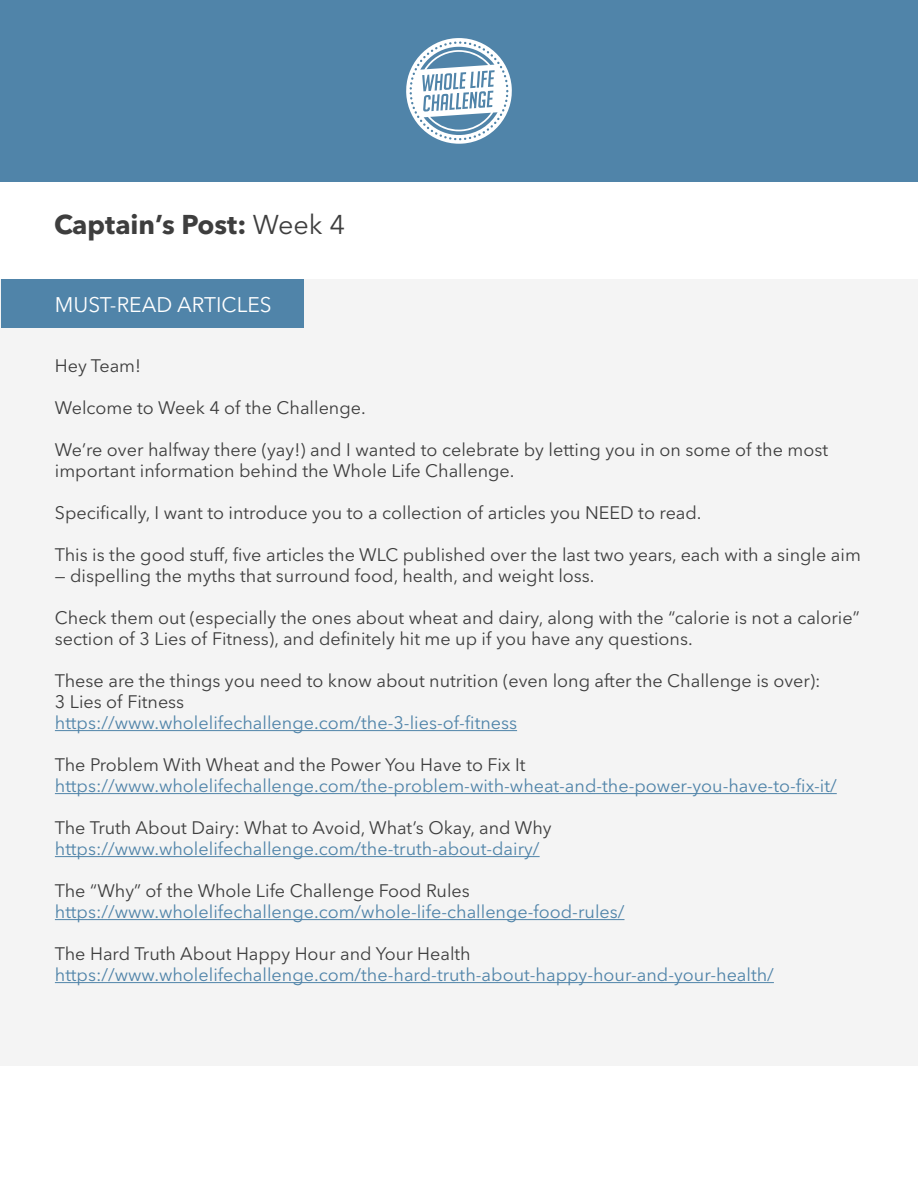
<style>
.page{position:relative;width:918px;height:1188px;background:#fff}
.page>*{position:absolute;margin:0;border:0;box-sizing:border-box;transform-origin:0 0}
.t1{font:700 27px "Avenir Next LT Pro";color:#3e3e3e}
.t2{font:21px "Avenir Next LT Pro";color:#fff}
.t3{font:18px/21px "Avenir Next LT Pro";color:#3e3e3e}
.t4{font:18px "Avenir Next LT Pro";color:#5084a9}
.s1{font-weight:400}
</style>
<div class="page">
<div style="left:0;top:0;width:918px;height:182px;background:#5084a9"></div>
<svg style="left:406px;top:38px;width:106px;height:106px"></svg>
<div style="left:1px;top:279px;width:917px;height:787px;background:#f4f4f4"></div>
<div style="left:1px;top:279px;width:302px;height:49px;background:#5084a9"></div>
<hr style="left:55px;top:730px;width:462px;height:1px;background:#5084a9">
<hr style="left:55px;top:793px;width:782px;height:1px;background:#5084a9">
<hr style="left:55px;top:856px;width:485px;height:1px;background:#5084a9">
<hr style="left:55px;top:919px;width:570px;height:1px;background:#5084a9">
<hr style="left:55px;top:982px;width:719px;height:1px;background:#5084a9">
<p class="t1" style="left:54px;top:208px;width:293px">Captain’s Post: <span class="s1">Week 4</span></p>
<p class="t2" style="left:55px;top:293px;width:218px">MUST-READ ARTICLES</p>
<p class="t3" style="left:55px;top:355px;width:88px">Hey Team!</p>
<p class="t3" style="left:55px;top:397px;width:312px">Welcome to Week 4 of the Challenge.</p>
<p class="t3" style="left:55px;top:439px;width:775px">We’re over halfway there (yay!) and I wanted to celebrate by letting you in on some of the most important information behind the Whole Life Challenge.</p>
<p class="t3" style="left:55px;top:502px;width:648px">Specifically, I want to introduce you to a collection of articles you NEED to read.</p>
<p class="t3" style="left:55px;top:544px;width:808px">This is the good stuff, five articles the WLC published over the last two years, each with a single aim</p>
<p class="t3" style="left:55px;top:565px;width:541px">— dispelling the myths that surround food, health, and weight loss.</p>
<p class="t3" style="left:55px;top:607px;width:806px">Check them out (especially the ones about wheat and dairy, along with the “calorie is not a calorie” section of 3 Lies of Fitness), and definitely hit me up if you have any questions.</p>
<p class="t3" style="left:55px;top:670px;width:767px">These are the things you need to know about nutrition (even long after the Challenge is over):</p>
<p class="t3" style="left:55px;top:691px;width:131px">3 Lies of Fitness</p>
<p class="t4" style="left:55px;top:712px;width:464px">https://www.wholelifechallenge.com/the-3-lies-of-fitness</p>
<p class="t3" style="left:55px;top:754px;width:472px">The Problem With Wheat and the Power You Have to Fix It</p>
<p class="t4" style="left:55px;top:775px;width:783px">https://www.wholelifechallenge.com/the-problem-with-wheat-and-the-power-you-have-to-fix-it/</p>
<p class="t3" style="left:55px;top:817px;width:498px">The Truth About Dairy: What to Avoid, What’s Okay, and Why</p>
<p class="t4" style="left:55px;top:838px;width:486px">https://www.wholelifechallenge.com/the-truth-about-dairy/</p>
<p class="t3" style="left:55px;top:880px;width:417px">The “Why” of the Whole Life Challenge Food Rules</p>
<p class="t4" style="left:55px;top:901px;width:571px">https://www.wholelifechallenge.com/whole-life-challenge-food-rules/</p>
<p class="t3" style="left:55px;top:943px;width:417px">The Hard Truth About Happy Hour and Your Health</p>
<p class="t4" style="left:55px;top:964px;width:721px">https://www.wholelifechallenge.com/the-hard-truth-about-happy-hour-and-your-health/</p>
</div>
